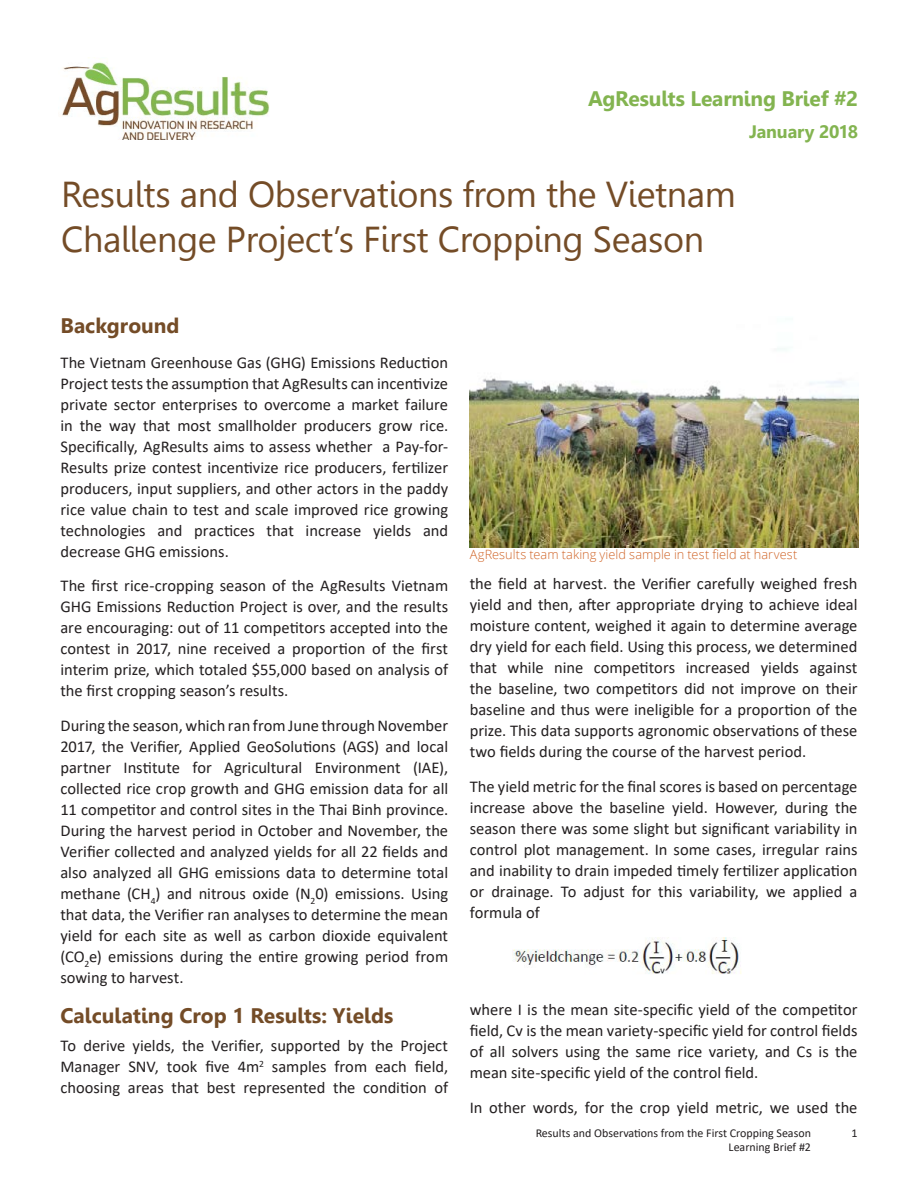
<style>
.page{position:relative;width:918px;height:1188px;background:#fff}
.page>*{position:absolute;margin:0;border:0;box-sizing:border-box;transform-origin:0 0}
.Story_heading_light{font:36px/45px "Leelawadee";letter-spacing:-.01em;color:#744c27}
.Body_copy__10_14pt{font:700 21px "Leelawadee";letter-spacing:.005em;color:#744c27}
.t1{font:700 21px "Leelawadee";letter-spacing:-.01em;color:#83b450}
.Subhead_A__10_14pt{font:700 21px "Leelawadee";color:#744c27}
.t2{font:700 18px "Leelawadee";letter-spacing:-.01em;color:#83b450}
.Body_copy__10_14pt-2{font:16.5px/21px "Calibri";color:#231f20;text-align:justify}
.Image_caption__8_5_1{font:300 12.75px "Open Sans";letter-spacing:.005em;color:#d06427}
.t3{font:12px/14.4px "Calibri";color:#231f20;text-align:right}
</style>
<div class="page">
<img style="left:62px;top:57px;width:207px;height:83px">
<img style="left:470px;top:348px;width:388px;height:200px">
<img style="left:512px;top:937px;width:229px;height:37px">
<p class="t1" style="left:588px;top:87px;width:272px">AgResults Learning Brief #2</p>
<p class="t2" style="left:749px;top:121px;width:111px">January 2018</p>
<p class="Story_heading_light" style="left:61px;top:172px;width:676px">Results and Observations from the Vietnam<br>Challenge Project’s First Cropping Season</p>
<p class="Subhead_A__10_14pt" style="left:60px;top:314px;width:121px">Background</p>
<p class="Body_copy__10_14pt-2" style="left:60px;top:351px;width:389px">The Vietnam Greenhouse Gas (GHG) Emissions Reduction Project tests the assumption that AgResults can incentivize private sector enterprises to overcome a market failure in the way that most smallholder producers grow rice.<br>Specifically, AgResults aims to assess whether a Pay-for-Results prize contest incentivize rice producers, fertilizer producers, input suppliers, and other actors in the paddy rice value chain to test and scale improved rice growing technologies and practices that increase yields and decrease GHG emissions.</p>
<p class="Body_copy__10_14pt-2" style="left:60px;top:575px;width:389px">The first rice-cropping season of the AgResults Vietnam GHG Emissions Reduction Project is over, and the results are encouraging: out of 11 competitors accepted into the contest in 2017, nine received a proportion of the first interim prize, which totaled $55,000 based on analysis of the first cropping season’s results.</p>
<p class="Body_copy__10_14pt-2" style="left:60px;top:714px;width:389px">During the season, which ran from June through November 2017, the Verifier, Applied GeoSolutions (AGS) and local partner Institute for Agricultural Environment (IAE), collected rice crop growth and GHG emission data for all 11 competitor and control sites in the Thai Binh province.<br>During the harvest period in October and November, the Verifier collected and analyzed yields for all 22 fields and also analyzed all GHG emissions data to determine total methane (CH<sub>4</sub>) and nitrous oxide (N<sub>2</sub>0) emissions. Using that data, the Verifier ran analyses to determine the mean yield for each site as well as carbon dioxide equivalent (CO<sub>2</sub>e) emissions during the entire growing period from sowing to harvest.</p>
<p class="Body_copy__10_14pt" style="left:60px;top:1004px;width:335px">Calculating Crop 1 Results: Yields</p>
<p class="Body_copy__10_14pt-2" style="left:60px;top:1035px;width:389px">To derive yields, the Verifier, supported by the Project Manager SNV, took five 4m<sup>2</sup> samples from each field, choosing areas that best represented the condition of</p>
<p class="Image_caption__8_5_1" style="left:470px;top:546px;width:329px">AgResults team taking yield sample in test field at harvest</p>
<p class="Body_copy__10_14pt-2" style="left:470px;top:573px;width:389px">the field at harvest. the Verifier carefully weighed fresh yield and then, after appropriate drying to achieve ideal moisture content, weighed it again to determine average dry yield for each field. Using this process, we determined that while nine competitors increased yields against the baseline, two competitors did not improve on their baseline and thus were ineligible for a proportion of the prize. This data supports agronomic observations of these two fields during the course of the harvest period.</p>
<p class="Body_copy__10_14pt-2" style="left:470px;top:775px;width:389px">The yield metric for the final scores is based on percentage increase above the baseline yield. However, during the season there was some slight but significant variability in control plot management. In some cases, irregular rains and inability to drain impeded timely fertilizer application or drainage. To adjust for this variability, we applied a formula of</p>
<p class="Body_copy__10_14pt-2" style="left:470px;top:999px;width:389px">where I is the mean site-specific yield of the competitor field, Cv is the mean variety-specific yield for control fields of all solvers using the same rice variety, and Cs is the mean site-specific yield of the control field.</p>
<p class="Body_copy__10_14pt-2" style="left:470px;top:1096px;width:389px">In other words, for the crop yield metric, we used the</p>
<p class="t3" style="left:536px;top:1125px;width:277px">Results and Observations from the First Cropping Season<br>Learning Brief #2</p>
<p class="t3" style="left:851px;top:1125px;width:8px">1</p>
</div>
